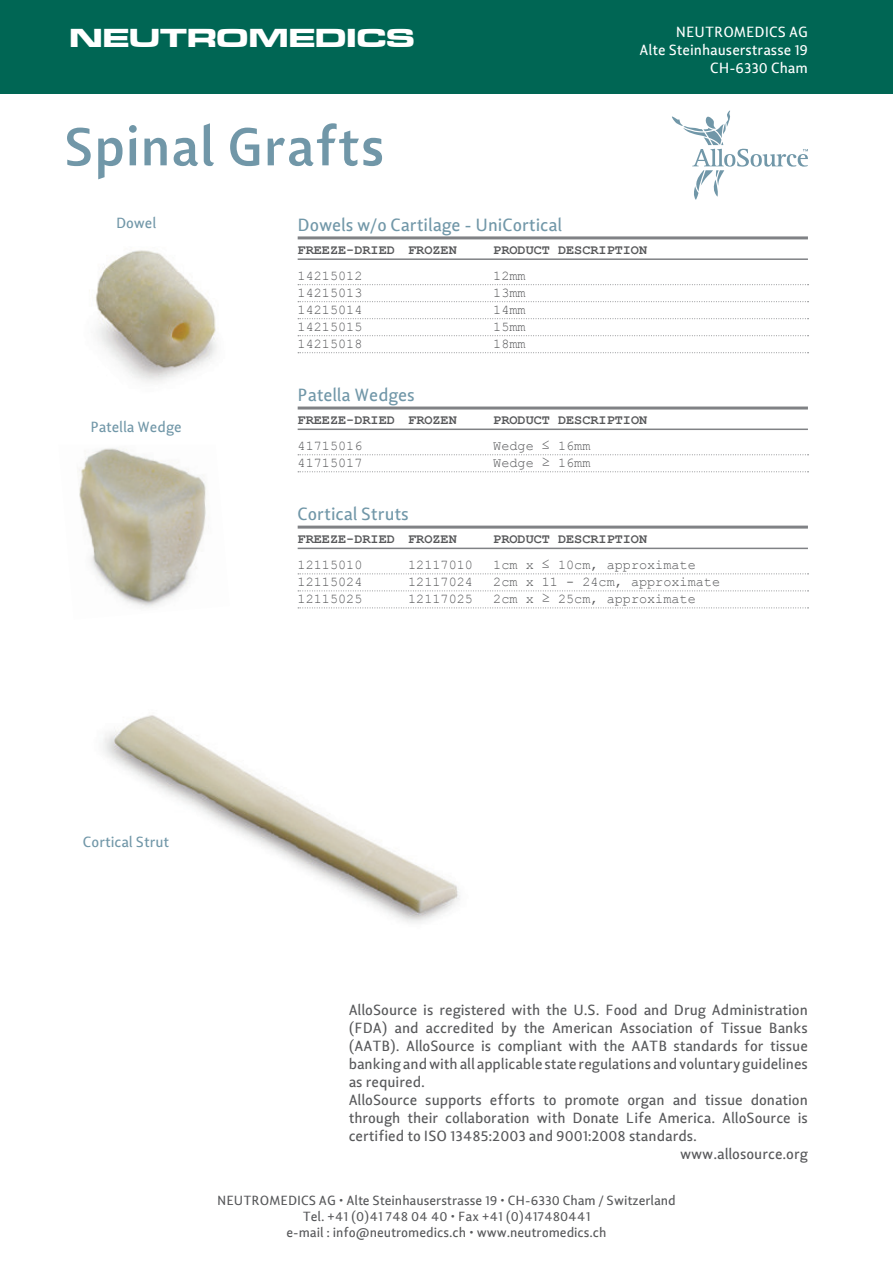
<style>
.page{position:relative;width:893px;height:1263px;background:#fff}
.page>*{position:absolute;margin:0;border:0;box-sizing:border-box;transform-origin:0 0}
.t1{font:700 54px "Lisboa Sans LF";color:#7197a8}
.t2{font:27px "Microgramma D Bold Exte";letter-spacing:.01em;color:#fff;scale:1.2 1}
.t3{font:18px "Lisboa Sans LF";color:#7197a8}
.t4{font:15px "Lisboa Sans LF";color:#57585a}
.t5{font:15px/18px "Lisboa Sans LF";color:#fff;text-align:right}
.t6{font:15px "Lisboa Sans LF";color:#7197a8}
.t7{font:13.5px/17px "Courier New";color:#57585a}
.t8{font:13.5px/16.2px "Lisboa Sans LF";color:#57585a;text-align:center}
.t9{font:700 13.5px "Courier New";color:#57585a}
</style>
<div class="page">
<hr style="left:298px;top:236px;width:510px;height:3px;background:#808285">
<svg style="left:298px;top:284px;width:510px;height:1px"></svg>
<svg style="left:298px;top:318px;width:510px;height:1px"></svg>
<svg style="left:298px;top:352px;width:510px;height:1px"></svg>
<svg style="left:298px;top:301px;width:510px;height:1px"></svg>
<svg style="left:298px;top:335px;width:510px;height:1px"></svg>
<hr style="left:298px;top:258px;width:510px;height:2px;background:#808285">
<hr style="left:298px;top:406px;width:510px;height:3px;background:#808285">
<svg style="left:298px;top:454px;width:510px;height:1px"></svg>
<svg style="left:298px;top:471px;width:510px;height:1px"></svg>
<hr style="left:298px;top:428px;width:510px;height:2px;background:#808285">
<hr style="left:298px;top:526px;width:510px;height:3px;background:#808285">
<svg style="left:298px;top:573px;width:510px;height:1px"></svg>
<svg style="left:298px;top:607px;width:510px;height:1px"></svg>
<svg style="left:298px;top:590px;width:510px;height:1px"></svg>
<hr style="left:298px;top:548px;width:510px;height:1px;background:#808285">
<img style="left:95px;top:250px;width:122px;height:132px">
<div style="left:0;top:0;width:893px;height:94px;background:#006654"></div>
<svg style="left:672px;top:111px;width:136px;height:89px"></svg>
<img style="left:77px;top:448px;width:129px;height:160px">
<img style="left:103px;top:715px;width:357px;height:208px">
<h2 class="t2" style="left:69px;top:19px;width:289px">NEUTROMEDICS</h2>
<p class="t5" style="left:640px;top:23px;width:170px">NEUTROMEDICS AG<br>Alte Steinhauserstrasse 19<br>CH-6330 Cham</p>
<h1 class="t1" style="left:64px;top:112px;width:323px">Spinal Grafts</h1>
<p class="t6" style="left:116px;top:214px;width:42px">Dowel</p>
<p class="t3" style="left:298px;top:214px;width:266px">Dowels w/o Cartilage - UniCortical</p>
<p class="t9" style="left:298px;top:241px;width:99px">FREEZE-DRIED</p>
<p class="t7" style="left:298px;top:267px;width:66px">14215012</p>
<p class="t7" style="left:298px;top:301px;width:66px">14215014</p>
<p class="t7" style="left:298px;top:284px;width:66px">14215013</p>
<p class="t7" style="left:298px;top:318px;width:66px">14215015</p>
<p class="t7" style="left:298px;top:335px;width:66px">14215018</p>
<p class="t9" style="left:408px;top:241px;width:50px">FROZEN</p>
<p class="t9" style="left:493px;top:241px;width:155px">PRODUCT DESCRIPTION</p>
<p class="t7" style="left:493px;top:267px;width:34px">12mm</p>
<p class="t7" style="left:493px;top:301px;width:34px">14mm</p>
<p class="t7" style="left:493px;top:335px;width:34px">18mm</p>
<p class="t7" style="left:493px;top:284px;width:34px">13mm</p>
<p class="t7" style="left:493px;top:318px;width:34px">15mm</p>
<p class="t6" style="left:90px;top:418px;width:93px">Patella Wedge</p>
<p class="t3" style="left:298px;top:384px;width:119px">Patella Wedges</p>
<p class="t9" style="left:408px;top:411px;width:50px">FROZEN</p>
<p class="t9" style="left:493px;top:411px;width:155px">PRODUCT DESCRIPTION</p>
<p class="t9" style="left:298px;top:411px;width:99px">FREEZE-DRIED</p>
<p class="t7" style="left:298px;top:437px;width:66px">41715016<br>41715017</p>
<p class="t7" style="left:493px;top:437px;width:99px">Wedge ≤ 16mm<br>Wedge ≥ 16mm</p>
<p class="t3" style="left:298px;top:503px;width:113px">Cortical Struts</p>
<p class="t9" style="left:298px;top:530px;width:99px">FREEZE-DRIED</p>
<p class="t7" style="left:298px;top:556px;width:66px">12115010</p>
<p class="t7" style="left:298px;top:590px;width:66px">12115025</p>
<p class="t7" style="left:298px;top:573px;width:66px">12115024</p>
<p class="t9" style="left:408px;top:530px;width:50px">FROZEN</p>
<p class="t9" style="left:493px;top:530px;width:155px">PRODUCT DESCRIPTION</p>
<p class="t7" style="left:408px;top:556px;width:66px">12117010</p>
<p class="t7" style="left:408px;top:573px;width:66px">12117024</p>
<p class="t7" style="left:408px;top:590px;width:66px">12117025</p>
<p class="t7" style="left:493px;top:556px;width:204px">1cm x ≤ 10cm, approximate</p>
<p class="t7" style="left:493px;top:590px;width:204px">2cm x ≥ 25cm, approximate</p>
<p class="t7" style="left:493px;top:573px;width:228px">2cm x 11 - 24cm, approximate</p>
<p class="t6" style="left:83px;top:833px;width:88px">Cortical Strut</p>
<p class="t4" style="left:349px;top:1001px;width:461px">AlloSource is registered with the U.S. Food and Drug Administration</p>
<p class="t4" style="left:349px;top:1019px;width:461px">(FDA) and accredited by the American Association of Tissue Banks</p>
<p class="t4" style="left:349px;top:1037px;width:461px">(AATB). AlloSource is compliant with the AATB standards for tissue</p>
<p class="t4" style="left:349px;top:1055px;width:461px">banking and with all applicable state regulations and voluntary guidelines</p>
<p class="t4" style="left:349px;top:1073px;width:78px">as required.</p>
<p class="t4" style="left:349px;top:1091px;width:461px">AlloSource supports efforts to promote organ and tissue donation</p>
<p class="t4" style="left:349px;top:1109px;width:461px">through their collaboration with Donate Life America. AlloSource is</p>
<p class="t4" style="left:349px;top:1127px;width:350px">certified to ISO 13485:2003 and 9001:2008 standards.</p>
<p class="t4" style="left:680px;top:1145px;width:129px">www.allosource.org</p>
<p class="t8" style="left:217px;top:1192px;width:460px">NEUTROMEDICS AG • Alte Steinhauserstrasse 19 • CH-6330 Cham / Switzerland<br>Tel. +41 (0)41 748 04 40 • Fax +41 (0)417480441<br>e-mail : info@neutromedics.ch • www.neutromedics.ch</p>
</div>
